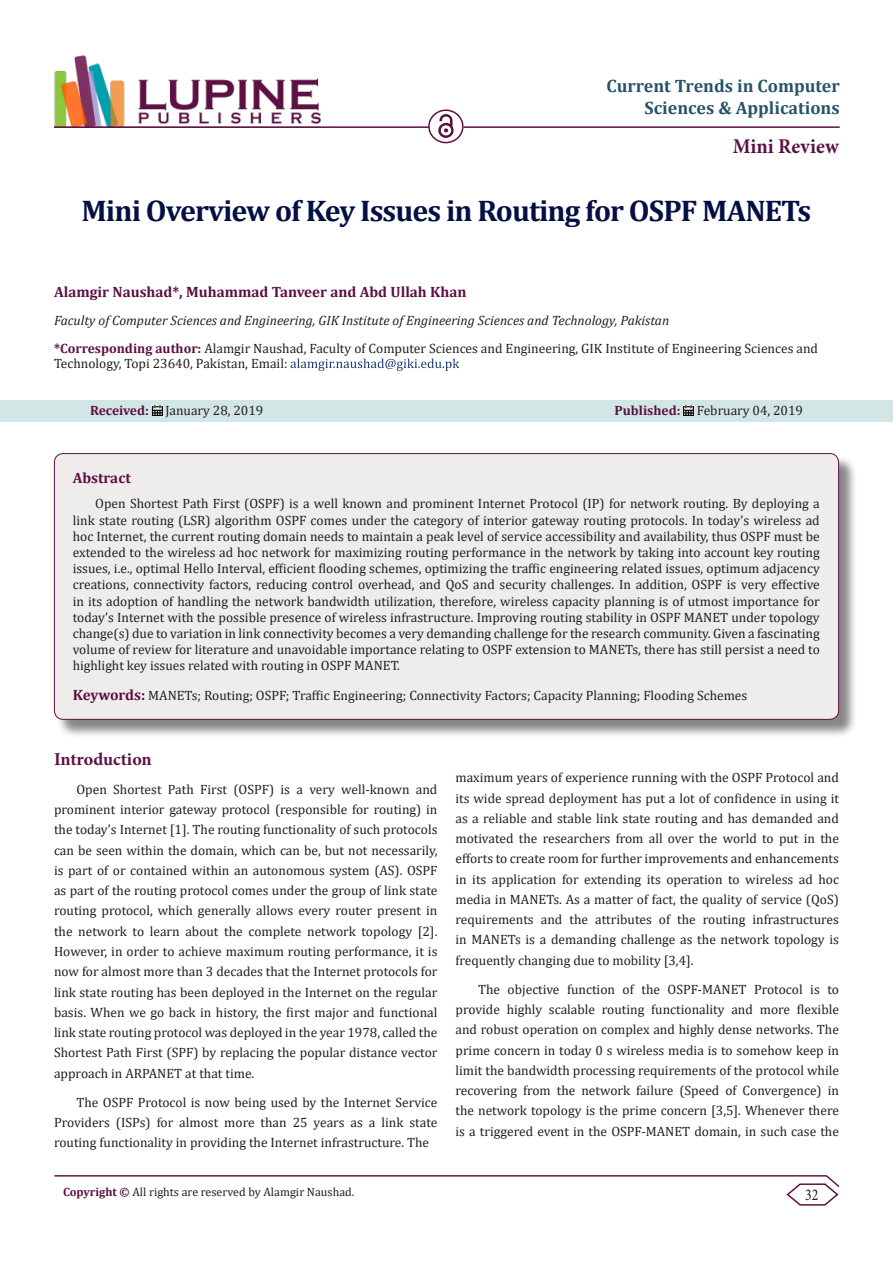
<style>
.page{position:relative;width:893px;height:1263px;background:#fff}
.page>*{position:absolute;margin:0;border:0;box-sizing:border-box;transform-origin:0 0}
.t1{font:700 30px "Cambria";letter-spacing:-.03em;color:#041043}
.t2{font:700 21px "Minion Pro";letter-spacing:.005em;color:#5c1043;scale:.96 1}
.t3{font:700 18px/21.6px "Cambria";color:#27536a;text-align:right}
.t4{font:700 18px "Minion Pro";letter-spacing:-.005em;color:#5c1043}
.t5{font:16.5px "Minion Pro";color:#231f20;scale:.83 1}
.t6{font:700 15px "Cambria";color:#5c1043}
.t7{font:13.5px/20.2px "Cambria";color:#231f20;text-align:justify}
.t8{font:italic 13.5px "Cambria";color:#231f20}
.t9{font:12px "Cambria";color:#231f20}
.s1{font-weight:700;color:#5c1043}
.s2{font-weight:700;font-size:15px;color:#5c1043}
</style>
<div class="page">
<hr style="left:54px;top:1175px;width:773px;height:1px;background:#5c1043">
<svg style="left:785px;top:1175px;width:54px;height:31px"></svg>
<img style="left:54px;top:55px;width:267px;height:71px">
<hr style="left:54px;top:126px;width:375px;height:2px;background:#5c1043">
<img style="left:438px;top:115px;width:15px;height:23px">
<svg style="left:291px;top:359px;width:168px;height:12px"></svg>
<div style="left:0;top:400px;width:893px;height:21px;background:#d2e6e6"></div>
<svg style="left:152px;top:405px;width:11px;height:11px"></svg>
<svg style="left:683px;top:405px;width:11px;height:11px"></svg>
<div style="left:56px;top:455px;width:802px;height:283px;background:#231f20;opacity:.54"></div>
<div style="left:54px;top:454px;width:785px;height:265px;background:#efedec;border-radius:9px"></div>
<div style="left:428px;top:109px;width:36px;height:34px;border:2px solid #5c1043;border-radius:50%"></div>
<hr style="left:464px;top:126px;width:376px;height:2px;background:#5c1043">
<p class="t3" style="left:606px;top:75px;width:235px">Current Trends in Computer<br>Sciences &amp; Applications</p>
<p class="t2" style="left:733px;top:131px;width:112px">Mini Review</p>
<p class="t1" style="left:82px;top:190px;width:731px">Mini Overview of Key Issues in Routing for OSPF MANETs</p>
<p class="t6" style="left:54px;top:281px;width:414px">Alamgir Naushad*, Muhammad Tanveer and Abd Ullah Khan</p>
<p class="t8" style="left:54px;top:311px;width:617px">Faculty of Computer Sciences and Engineering, GIK Institute of Engineering Sciences and Technology, Pakistan</p>
<p class="t7" style="left:54px;top:341px;width:765px;line-height:15px"><span class="s1">*Corresponding author:</span> Alamgir Naushad, Faculty of Computer Sciences and Engineering, GIK Institute of Engineering Sciences and<br>Technology, Topi 23640, Pakistan, Email:</p>
<p class="t7" style="left:90px;top:400px;width:175px"><span class="s1">Received:</span> January 28, 2019</p>
<p class="t7" style="left:615px;top:400px;width:190px"><span class="s1">Published:</span> February 04, 2019</p>
<p class="t6" style="left:73px;top:467px;width:60px">Abstract</p>
<p class="t7" style="left:73px;top:496px;width:749px;line-height:16.2px;text-indent:22px">Open Shortest Path First (OSPF) is a well known and prominent Internet Protocol (IP) for network routing. By deploying a link state routing (LSR) algorithm OSPF comes under the category of interior gateway routing protocols. In today’s wireless ad hoc Internet, the current routing domain needs to maintain a peak level of service accessibility and availability, thus OSPF must be extended to the wireless ad hoc network for maximizing routing performance in the network by taking into account key routing issues, i.e., optimal Hello Interval, efficient flooding schemes, optimizing the traffic engineering related issues, optimum adjacency creations, connectivity factors, reducing control overhead, and QoS and security challenges. In addition, OSPF is very effective in its adoption of handling the network bandwidth utilization, therefore, wireless capacity planning is of utmost importance for today’s Internet with the possible presence of wireless infrastructure. Improving routing stability in OSPF MANET under topology change(s) due to variation in link connectivity becomes a very demanding challenge for the research community. Given a fascinating volume of review for literature and unavoidable importance relating to OSPF extension to MANETs, there has still persist a need to highlight key issues related with routing in OSPF MANET.</p>
<p class="t7" style="left:73px;top:685px;width:676px"><span class="s2">Keywords:</span> MANETs; Routing; OSPF; Traffic Engineering; Connectivity Factors; Capacity Planning; Flooding Schemes</p>
<p class="t4" style="left:54px;top:746px;width:99px">Introduction</p>
<p class="t7" style="left:54px;top:779px;width:385px;text-indent:22px">Open Shortest Path First (OSPF) is a very well-known and prominent interior gateway protocol (responsible for routing) in the today’s Internet [1]. The routing functionality of such protocols can be seen within the domain, which can be, but not necessarily, is part of or contained within an autonomous system (AS). OSPF as part of the routing protocol comes under the group of link state routing protocol, which generally allows every router present in the network to learn about the complete network topology [2].<br>However, in order to achieve maximum routing performance, it is now for almost more than 3 decades that the Internet protocols for link state routing has been deployed in the Internet on the regular basis. When we go back in history, the first major and functional link state routing protocol was deployed in the year 1978, called the Shortest Path First (SPF) by replacing the popular distance vector approach in ARPANET at that time.</p>
<p class="t7" style="left:54px;top:1092px;width:385px;text-indent:22px">The OSPF Protocol is now being used by the Internet Service Providers (ISPs) for almost more than 25 years as a link state routing functionality in providing the Internet infrastructure. The</p>
<p class="t7" style="left:455px;top:768px;width:385px">maximum years of experience running with the OSPF Protocol and its wide spread deployment has put a lot of confidence in using it as a reliable and stable link state routing and has demanded and motivated the researchers from all over the world to put in the efforts to create room for further improvements and enhancements in its application for extending its operation to wireless ad hoc media in MANETs. As a matter of fact, the quality of service (QoS) requirements and the attributes of the routing infrastructures in MANETs is a demanding challenge as the network topology is frequently changing due to mobility [3,4].</p>
<p class="t7" style="left:455px;top:979px;width:385px;text-indent:22px">The objective function of the OSPF-MANET Protocol is to provide highly scalable routing functionality and more flexible and robust operation on complex and highly dense networks. The prime concern in today 0 s wireless media is to somehow keep in limit the bandwidth processing requirements of the protocol while recovering from the network failure (Speed of Convergence) in the network topology is the prime concern [3,5]. Whenever there is a triggered event in the OSPF-MANET domain, in such case the</p>
<p class="t9" style="left:63px;top:1185px;width:293px"><span class="s1">Copyright ©</span> All rights are reserved by Alamgir Naushad.</p>
<p class="t5" style="left:805px;top:1183px;width:17px">32</p>
</div>
